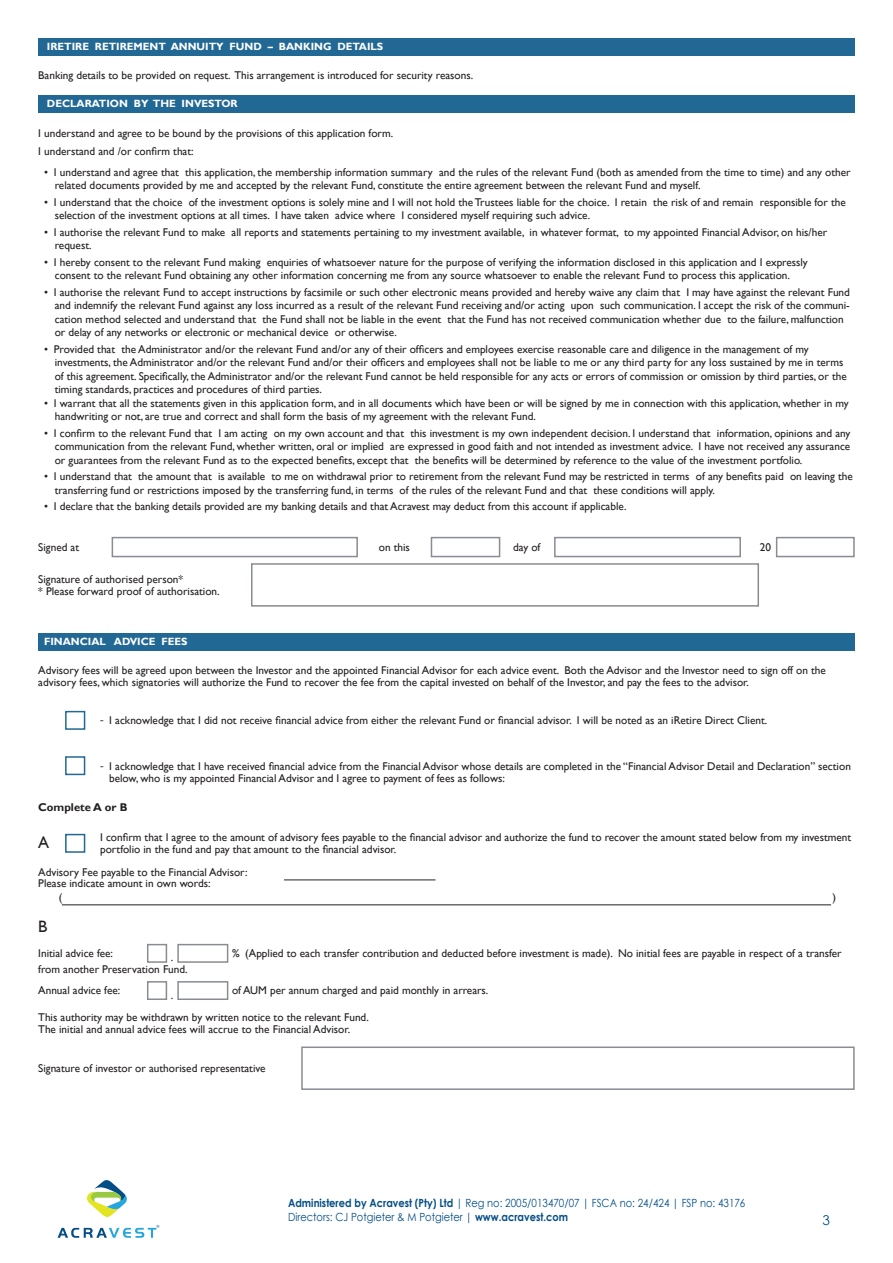
<style>
.page{position:relative;width:893px;height:1263px;background:#fff}
.page>*{position:absolute;margin:0;border:0;box-sizing:border-box;transform-origin:0 0}
.t1{font:16.5px "Gill Sans";color:#231f20}
.t2{font:13.5px "Century Gothic";color:#044e86}
.t3{font:11.25px/13.5px "Gill Sans";color:#231f20}
.t4{font:11.25px/13.5px "Century Gothic";color:#044e86;scale:.88 1}
.t5{font:700 11.25px "Gill Sans";color:#231f20}
.t6{font:700 10.5px "Gill Sans";color:#fff}
.s1{font-family:"DIN2014"}
.s2{font-weight:700}
</style>
<div class="page">
<svg style="left:87px;top:1180px;width:40px;height:37px"></svg>
<svg style="left:58px;top:1225px;width:101px;height:13px"></svg>
<div style="left:65px;top:711px;width:20px;height:19px;border:2px solid #226894"></div>
<div style="left:65px;top:756px;width:20px;height:19px;border:2px solid #226894"></div>
<div style="left:65px;top:834px;width:20px;height:19px;border:2px solid #226894"></div>
<div style="left:38px;top:38px;width:817px;height:18px;background:#226894"></div>
<div style="left:38px;top:95px;width:817px;height:18px;background:#226894"></div>
<div style="left:38px;top:633px;width:817px;height:18px;background:#226894"></div>
<hr style="left:284px;top:879px;width:151px;height:1px;background:#231f20">
<hr style="left:62px;top:904px;width:769px;height:1px;background:#231f20">
<div style="left:112px;top:537px;width:246px;height:20px;border:2px solid #8a8c94"></div>
<div style="left:431px;top:537px;width:69px;height:20px;border:2px solid #8a8c94"></div>
<div style="left:554px;top:537px;width:187px;height:20px;border:2px solid #8a8c94"></div>
<div style="left:776px;top:537px;width:79px;height:20px;border:2px solid #8a8c94"></div>
<div style="left:251px;top:563px;width:508px;height:44px;border:2px solid #8a8c94"></div>
<div style="left:177px;top:944px;width:51px;height:19px;border:2px solid #8a8c94"></div>
<div style="left:177px;top:981px;width:51px;height:19px;border:2px solid #8a8c94"></div>
<div style="left:147px;top:944px;width:20px;height:19px;border:2px solid #8a8c94"></div>
<div style="left:147px;top:981px;width:20px;height:19px;border:2px solid #8a8c94"></div>
<div style="left:301px;top:1046px;width:554px;height:44px;border:2px solid #8a8c94"></div>
<p class="t6" style="left:47px;top:40px;width:338px">IRETIRE RETIREMENT ANNUITY FUND – BANKING DETAILS</p>
<p class="t3" style="left:38px;top:69px;width:436px">Banking details to be provided on request. This arrangement is introduced for security reasons.</p>
<p class="t6" style="left:47px;top:97px;width:192px">DECLARATION BY THE INVESTOR</p>
<p class="t3" style="left:38px;top:144px;width:157px">I understand and /or confirm that:</p>
<p class="t3" style="left:55px;top:165px;width:797px;text-indent:-11px">• I understand and agree that this application, the membership information summary and the rules of the relevant Fund (both as amended from the time to time) and any other related documents provided by me and accepted by the relevant Fund, constitute the entire agreement between the relevant Fund and myself.</p>
<p class="t3" style="left:55px;top:195px;width:793px;text-indent:-10px">• I understand that the choice of the investment options is solely mine and I will not hold the Trustees liable for the choice. I retain the risk of and remain responsible for the selection of the investment options at all times. I have taken advice where I considered myself requiring such advice.</p>
<p class="t3" style="left:55px;top:225px;width:774px;text-indent:-10px">• I authorise the relevant Fund to make all reports and statements pertaining to my investment available, in whatever format, to my appointed Financial Advisor, on his/her request.</p>
<p class="t3" style="left:55px;top:255px;width:755px;text-indent:-11px">• I hereby consent to the relevant Fund making enquiries of whatsoever nature for the purpose of verifying the information disclosed in this application and I expressly consent to the relevant Fund obtaining any other information concerning me from any source whatsoever to enable the relevant Fund to process this application.</p>
<p class="t3" style="left:55px;top:285px;width:797px;text-indent:-10px">• I authorise the relevant Fund to accept instructions by facsimile or such other electronic means provided and hereby waive any claim that I may have against the relevant Fund and indemnify the relevant Fund against any loss incurred as a result of the relevant Fund receiving and/or acting upon such communication. I accept the risk of the communi&shy;cation method selected and understand that the Fund shall not be liable in the event that the Fund has not received communication whether due to the failure, malfunction or delay of any networks or electronic or mechanical device or otherwise.</p>
<p class="t3" style="left:55px;top:342px;width:794px;text-indent:-10px">• Provided that the Administrator and/or the relevant Fund and/or any of their officers and employees exercise reasonable care and diligence in the management of my investments, the Administrator and/or the relevant Fund and/or their officers and employees shall not be liable to me or any third party for any loss sustained by me in terms of this agreement. Specifically, the Administrator and/or the relevant Fund cannot be held responsible for any acts or errors of commission or omission by third parties, or the timing standards, practices and procedures of third parties.</p>
<p class="t3" style="left:55px;top:396px;width:795px;text-indent:-10px">• I warrant that all the statements given in this application form, and in all documents which have been or will be signed by me in connection with this application, whether in my handwriting or not, are true and correct and shall form the basis of my agreement with the relevant Fund.</p>
<p class="t3" style="left:55px;top:426px;width:797px;text-align:justify;text-indent:-10px">• I confirm to the relevant Fund that I am acting on my own account and that this investment is my own independent decision. I understand that information, opinions and any communication from the relevant Fund, whether written, oral or implied are expressed in good faith and not intended as investment advice. I have not received any assurance or guarantees from the relevant Fund as to the expected benefits, except that the benefits will be determined by reference to the value of the investment portfolio.</p>
<p class="t3" style="left:55px;top:470px;width:800px;text-indent:-11px">• I understand that the amount that is available to me on withdrawal prior to retirement from the relevant Fund may be restricted in terms of any benefits paid on leaving the transferring fund or restrictions imposed by the transferring fund, in terms of the rules of the relevant Fund and that these conditions will apply.</p>
<p class="t3" style="left:44px;top:500px;width:584px">• I declare that the banking details provided are my banking details and that Acravest may deduct from this account if applicable.</p>
<p class="t3" style="left:38px;top:541px;width:42px">Signed at</p>
<p class="t3" style="left:38px;top:573px;width:183px;line-height:12px">Signature of authorised person*<br>* Please forward proof of authorisation.</p>
<p class="t3" style="left:38px;top:126px;width:356px">I understand and agree to be bound by the provisions of this application form.</p>
<p class="t3" style="left:379px;top:541px;width:32px">on this</p>
<p class="t3" style="left:513px;top:541px;width:29px">day of</p>
<p class="t3" style="left:760px;top:541px;width:13px">20</p>
<p class="t6" style="left:44px;top:635px;width:145px">FINANCIAL ADVICE FEES</p>
<p class="t3" style="left:38px;top:664px;width:789px;line-height:12px">Advisory fees will be agreed upon between the Investor and the appointed Financial Advisor for each advice event. Both the Advisor and the Investor need to sign off on the advisory fees, which signatories will authorize the Fund to recover the fee from the capital invested on behalf of the Investor, and pay the fees to the advisor.</p>
<p class="t3" style="left:100px;top:714px;width:669px"><span class="s1">-</span> I acknowledge that I did not receive financial advice from either the relevant Fund or financial advisor. I will be noted as an iRetire Direct Client.</p>
<p class="t3" style="left:109px;top:760px;width:743px;line-height:12px;text-indent:-9px"><span class="s1">-</span> I acknowledge that I have received financial advice from the Financial Advisor whose details are completed in the “Financial Advisor Detail and Declaration” section below, who is my appointed Financial Advisor and I agree to payment of fees as follows:</p>
<p class="t5" style="left:38px;top:800px;width:91px">Complete A or B</p>
<h1 class="t1" style="left:38px;top:833px;width:13px">A</h1>
<p class="t3" style="left:100px;top:831px;width:753px;line-height:12px">I confirm that I agree to the amount of advisory fees payable to the financial advisor and authorize the fund to recover the amount stated below from my investment portfolio in the fund and pay that amount to the financial advisor.</p>
<p class="t3" style="left:38px;top:867px;width:211px;line-height:10.8px">Advisory Fee payable to the Financial Advisor:<br>Please indicate amount in own words:</p>
<h1 class="t1" style="left:38px;top:916px;width:11px">B</h1>
<p class="t3" style="left:59px;top:890px;width:5px">(</p>
<p class="t3" style="left:832px;top:890px;width:5px">)</p>
<p class="t3" style="left:38px;top:947px;width:76px">Initial advice fee:</p>
<p class="t3" style="left:38px;top:984px;width:83px">Annual advice fee:</p>
<p class="t3" style="left:171px;top:951px;width:4px">.</p>
<p class="t3" style="left:171px;top:988px;width:4px">.</p>
<p class="t3" style="left:38px;top:962px;width:151px">from another Preservation Fund.</p>
<p class="t3" style="left:232px;top:947px;width:9px">%</p>
<p class="t3" style="left:245px;top:947px;width:598px">(Applied to each transfer contribution and deducted before investment is made). No initial fees are payable in respect of a transfer</p>
<p class="t3" style="left:232px;top:984px;width:258px">of AUM per annum charged and paid monthly in arrears.</p>
<p class="t3" style="left:38px;top:1011px;width:332px;line-height:12px">This authority may be withdrawn by written notice to the relevant Fund.<br>The initial and annual advice fees will accrue to the Financial Advisor.</p>
<p class="t3" style="left:38px;top:1062px;width:229px">Signature of investor or authorised representative</p>
<p class="t4" style="left:288px;top:1196px;width:521px"><span class="s2">Administered by Acravest (Pty) Ltd</span> | Reg no: 2005/013470/07 | FSCA no: 24/424 | FSP no: 43176<br>Directors: CJ Potgieter &amp; M Potgieter | <span class="s2">www.acravest.com</span></p>
<p class="t2" style="left:823px;top:1210px;width:9px">3</p>
</div>
